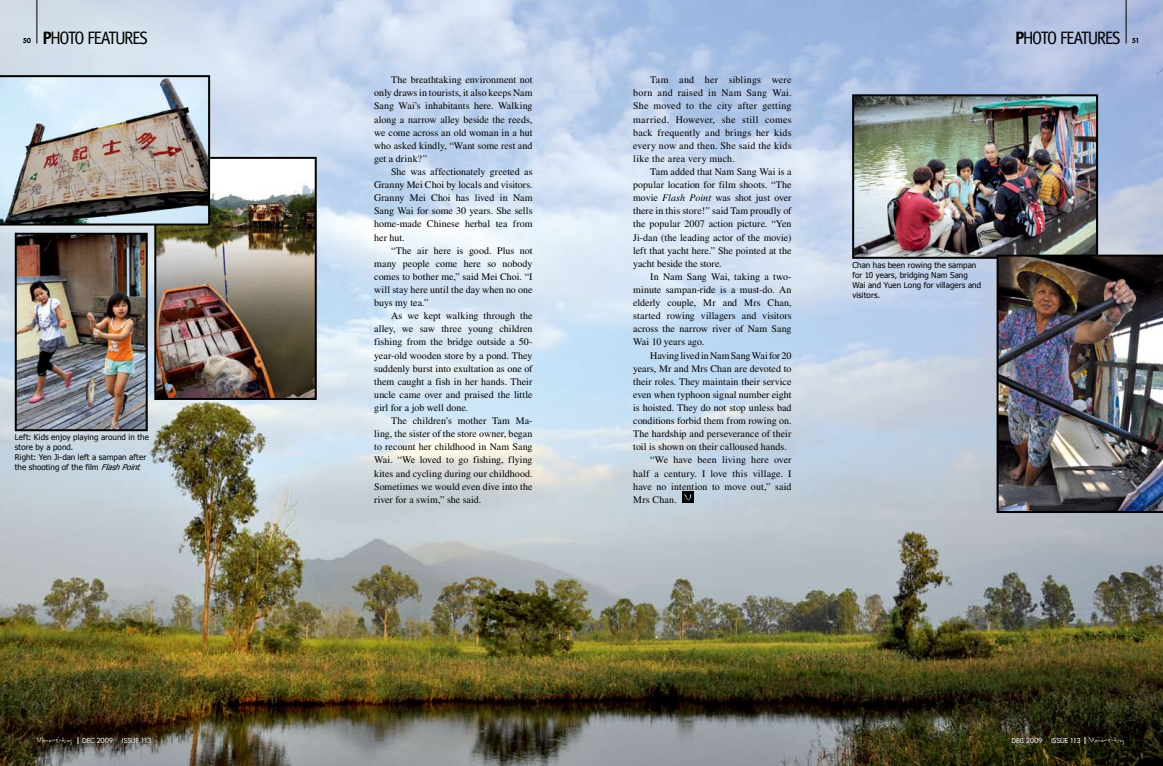
<style>
.page{position:relative;width:1163px;height:766px;background:#fff}
.page>*{position:absolute;margin:0;border:0;box-sizing:border-box;transform-origin:0 0}
.t1{font:18px "Officina Sans";letter-spacing:-.085em;color:#000}
.t2{font:10px/13.1px "Times";color:#000;text-align:justify}
.t3{font:8px/10px "Tahoma";letter-spacing:.01em;color:#000}
.t4{font:8px "Tw Cen";letter-spacing:-.035em;color:#fff}
.t5{font:700 8px "Tw Cen";color:#000}
.s1{font-weight:700}
.s2{font-style:italic}
.s3{font-family:"Times New Roman";font-style:italic}
.s4{font-family:"Inkburrow";font-size:10px}
</style>
<div class="page">
<img style="left:0;top:0;width:1162px;height:765px">
<hr style="left:37px;top:0;width:1px;height:43px;background:#000">
<hr style="left:1125px;top:0;width:1px;height:43px;background:#000">
<svg style="left:682px;top:491px;width:11px;height:11px"></svg>
<img style="left:855px;top:97px;width:239px;height:159px">
<div style="left:852px;top:94px;width:245px;height:165px;border:2px solid #000"></div>
<img style="left:157px;top:160px;width:157px;height:237px">
<div style="left:154px;top:157px;width:163px;height:243px;border:2px solid #000"></div>
<img style="left:18px;top:236px;width:127px;height:192px">
<div style="left:15px;top:233px;width:133px;height:198px;border:2px solid #000"></div>
<img style="left:0;top:75px;width:210px;height:150px">
<img style="left:996px;top:254px;width:166px;height:259px">
<p class="t5" style="left:23px;top:35px;width:10px">50</p>
<h1 class="t1" style="left:1014px;top:27px;width:107px"><span class="s1">p</span>HOTO FEATURES</h1>
<p class="t5" style="left:1131px;top:35px;width:9px">51</p>
<h1 class="t1" style="left:43px;top:27px;width:107px"><span class="s1">P</span>HOTO FEATURES</h1>
<p class="t3" style="left:15px;top:431px;width:135px">Left: Kids enjoy playing around in the store by a pond.<br>Right: Yen Ji-dan left a sampan after the shooting of the film <span class="s2">FlashPoint</span><span class="s3">.</span></p>
<p class="t2" style="left:374px;top:73px;width:160px;text-indent:17px">The breathtaking environment not only draws in tourists, it also keeps Nam Sang Wai’s inhabitants here. Walking along a narrow alley beside the reeds, we come across an old woman in a hut who asked kindly, “Want some rest and get a drink?”</p>
<p class="t2" style="left:374px;top:165px;width:160px;text-indent:17px">She was affectionately greeted as Granny Mei Choi by locals and visitors.<br>Granny Mei Choi has lived in Nam Sang Wai for some 30 years. She sells home-made Chinese herbal tea from her hut.</p>
<p class="t2" style="left:374px;top:244px;width:160px;text-indent:17px">“The air here is good. Plus not many people come here so nobody comes to bother me,” said Mei Choi. “I will stay here until the day when no one buys my tea.”</p>
<p class="t2" style="left:374px;top:309px;width:160px;text-indent:17px">As we kept walking through the alley, we saw three young children fishing from the bridge outside a 50- year-old wooden store by a pond. They suddenly burst into exultation as one of them caught a fish in her hands. Their uncle came over and praised the little girl for a job well done.</p>
<p class="t2" style="left:374px;top:414px;width:160px;text-indent:17px">The children’s mother Tam Ma&shy;ling, the sister of the store owner, began to recount her childhood in Nam Sang Wai. “We loved to go fishing, flying kites and cycling during our childhood.<br>Sometimes we would even dive into the river for a swim,” she said.</p>
<p class="t2" style="left:633px;top:73px;width:160px;text-indent:17px">Tam and her siblings were born and raised in Nam Sang Wai.<br>She moved to the city after getting married. However, she still comes back frequently and brings her kids every now and then. She said the kids like the area very much.</p>
<p class="t2" style="left:633px;top:165px;width:160px;text-indent:17px">Tam added that Nam Sang Wai is a popular location for film shoots. “The movie <span class="s2">Flash Point</span> was shot just over there in this store!” said Tam proudly of the popular 2007 action picture. “Yen Ji-dan (the leading actor of the movie) left that yacht here.” She pointed at the yacht beside the store.</p>
<p class="t2" style="left:633px;top:270px;width:160px;text-indent:17px">In Nam Sang Wai, taking a two&shy;minute sampan-ride is a must-do. An elderly couple, Mr and Mrs Chan, started rowing villagers and visitors across the narrow river of Nam Sang Wai 10 years ago.</p>
<p class="t2" style="left:650px;top:348px;width:143px">Having lived in Nam Sang Wai for 20</p>
<p class="t2" style="left:633px;top:361px;width:160px">years, Mr and Mrs Chan are devoted to</p>
<p class="t2" style="left:633px;top:375px;width:160px">their roles. They maintain their service</p>
<p class="t2" style="left:633px;top:388px;width:160px">even when typhoon signal number eight</p>
<p class="t2" style="left:633px;top:401px;width:160px">is hoisted. They do not stop unless bad</p>
<p class="t2" style="left:633px;top:414px;width:160px">conditions forbid them from rowing on.</p>
<p class="t2" style="left:633px;top:427px;width:160px">The hardship and perseverance of their</p>
<p class="t2" style="left:633px;top:440px;width:155px">toil is shown on their calloused hands.</p>
<p class="t2" style="left:650px;top:453px;width:143px">“We have been living here over</p>
<p class="t2" style="left:633px;top:466px;width:160px">half a century. I love this village. I</p>
<p class="t2" style="left:633px;top:479px;width:160px">have no intention to move out,” said</p>
<p class="t2" style="left:633px;top:492px;width:45px">Mrs Chan.</p>
<p class="t3" style="left:852px;top:259px;width:130px">Chan has been rowing the sampan for 10 years, bridging Nam Sang<br>Wai and Yuen Long for villagers and visitors.</p>
<p class="t4" style="left:37px;top:735px;width:116px"><span class="s4">Varsity</span> DEC 2009 ISSUE 113</p>
<p class="t4" style="left:1011px;top:735px;width:115px">DEC 2009 ISSUE 113 <span class="s4">Varsity</span></p>
</div>
